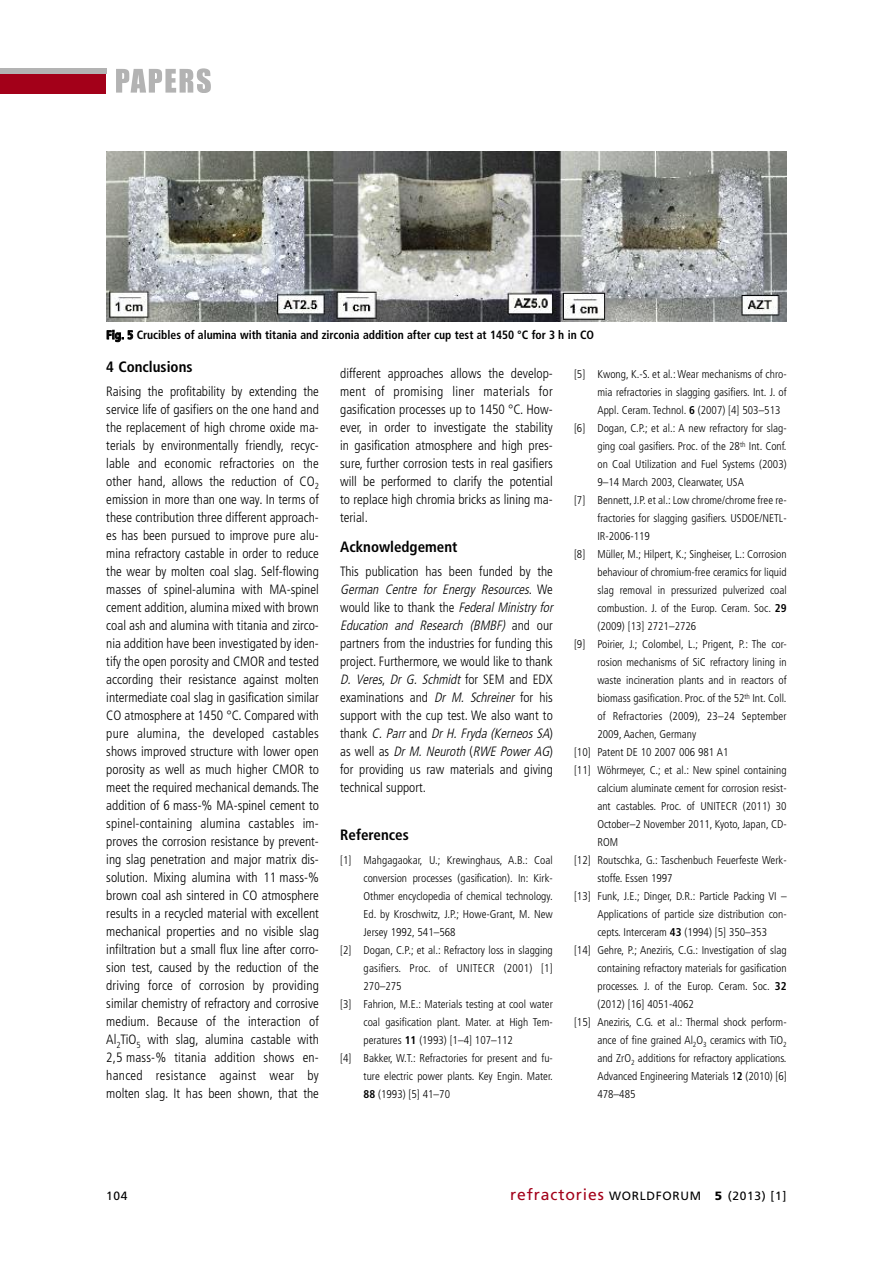
<style>
.page{position:relative;width:893px;height:1263px;background:#fff}
.page>*{position:absolute;margin:0;border:0;box-sizing:border-box;transform-origin:0 0}
.t1{font:700 condensed 15px "Frutiger";color:#000}
.t2{font:300 condensed 13.5px/18px "Frutiger";color:#000;text-align:justify}
.t3{font:700 condensed 12px "Frutiger";color:#000}
.t4{font:12px "Frutiger";letter-spacing:.055em;color:#000}
.t5{font:300 condensed 11.25px "Frutiger";color:#000}
.t6{font:300 condensed 11.25px "Frutiger";letter-spacing:.02em;color:#000}
.s1{font-style:italic}
.s2{font-weight:700}
.s3{font-size:15.75px;color:#a30019}
.s4{font-weight:900}
</style>
<div class="page">
<div style="left:0;top:74px;width:106px;height:20px;background:#a30019"></div>
<div style="left:0;top:68px;width:106px;height:6px;background:#b3b3b3"></div>
<svg style="left:116px;top:68px;width:95px;height:25px"></svg>
<img style="left:106px;top:152px;width:681px;height:170px">
<p class="t3" style="left:106px;top:330px;width:489px">Fig. 5 Crucibles of alumina with titania and zirconia addition after cup test at 1450 °C for 3 h in CO</p>
<p class="t2" style="left:340px;top:365px;width:214px">different approaches allows the develop&shy;ment of promising liner materials for gasification processes up to 1450 °C. How&shy;ever, in order to investigate the stability in gasification atmosphere and high pres&shy;sure, further corrosion tests in real gasifiers will be performed to clarify the potential to replace high chromia bricks as lining ma&shy;terial.</p>
<p class="t1" style="left:340px;top:541px;width:119px">Acknowledgement</p>
<p class="t2" style="left:340px;top:563px;width:217px;text-align:left">This publication has been funded by the <span class="s1">German Centre for Energy Resources</span>. W e would like to thank the <span class="s1">FederalMinistry for Education and Research (BMBF)</span> a n d o u r partners from the industries for funding this project. Furthermore, we would like to thank <span class="s1">D. Veres</span>, <span class="s1">Dr G. Schmidt</span> for SEM and EDX examinations and <span class="s1">Dr M. Schreiner</span> for his support with the cup test. We also want to t h a n k <span class="s1">C. Parr</span> a n d <span class="s1">Dr H. Fryda (Kerneos SA</span>) a s w e l l a s <span class="s1">Dr M. Neuroth</span> ( <span class="s1">RWE Power AG</span>) for providing us raw materials and giving technical support.</p>
<p class="t1" style="left:340px;top:829px;width:70px">References</p>
<p class="t5" style="left:340px;top:856px;width:214px">[1] Mahgagaokar, U.; Krewinghaus, A.B.: Coal</p>
<p class="t5" style="left:364px;top:874px;width:191px">conversion processes (gasification). In: Kirk-</p>
<p class="t5" style="left:364px;top:892px;width:191px">Othmer encyclopedia of chemical technology.</p>
<p class="t5" style="left:364px;top:910px;width:191px">Ed. by Kroschwitz, J.P.; Howe-Grant, M. New</p>
<p class="t5" style="left:364px;top:928px;width:94px">Jersey 1992, 541–568</p>
<p class="t5" style="left:340px;top:946px;width:214px">[2] Dogan, C.P.; et al.: Refractory loss in slagging</p>
<p class="t6" style="left:364px;top:964px;width:191px">gasifiers. Proc. of UNITECR (2001) [1]</p>
<p class="t5" style="left:364px;top:982px;width:40px">270–275</p>
<p class="t5" style="left:340px;top:1000px;width:214px">[3] Fahrion, M.E.: Materials testing at cool water</p>
<p class="t5" style="left:364px;top:1018px;width:191px">coal gasification plant. Mater. at High Tem-</p>
<p class="t5" style="left:364px;top:1036px;width:151px">peratures <span class="s2">11</span> (1993) [1–4] 107–112</p>
<p class="t5" style="left:340px;top:1054px;width:214px">[4] Bakker, W.T.: Refractories for present and fu-</p>
<p class="t5" style="left:364px;top:1072px;width:191px">ture electric power plants. Key Engin. Mater.</p>
<p class="t5" style="left:364px;top:1090px;width:88px"><span class="s2">88</span> (1993) [5] 41–70</p>
<p class="t1" style="left:106px;top:361px;width:88px">4 Conclusions</p>
<p class="t2" style="left:106px;top:383px;width:214px">Raising the profitability by extending the service life of gasifiers on the one hand and the replacement of high chrome oxide ma&shy;terials by environmentally friendly, recyc&shy;lable and economic refractories on the other hand, allows the reduction of CO<sub>2 </sub>emission in more than one way. In terms of these contribution three different approach&shy;es has been pursued to improve pure alu&shy;mina refractory castable in order to reduce the wear by molten coal slag. Self-flowing masses of spinel-alumina with MA-spinel cement addition, alumina mixed with brown coal ash and alumina with titania and zirco&shy;nia addition have been investigated by iden&shy;tify the open porosity and CMOR and tested according their resistance against molten intermediate coal slag in gasification similar CO atmosphere at 1450 °C. Compared with pure alumina, the developed castables shows improved structure with lower open porosity as well as much higher CMOR to meet the required mechanical demands. The addition of 6 mass-% MA-spinel cement to spinel-containing alumina castables im&shy;proves the corrosion resistance by prevent&shy;ing slag penetration and major matrix dis&shy;solution. Mixing alumina with 11 mass-% brown coal ash sintered in CO atmosphere results in a recycled material with excellent mechanical properties and no visible slag infiltration but a small flux line after corro&shy;sion test, caused by the reduction of the driving force of corrosion by providing similar chemistry of refractory and corrosive medium. Because of the interaction of Al<sub>2</sub>TiO<sub>5</sub> with slag, alumina castable with 2,5 mass-% titania addition shows en&shy;hanced resistance against wear by molten slag. It has been shown, that the</p>
<p class="t5" style="left:574px;top:370px;width:214px">[5] Kwong, K.-S. et al.: Wear mechanisms of chro-</p>
<p class="t5" style="left:597px;top:388px;width:191px">mia refractories in slagging gasifiers. Int. J. of</p>
<p class="t5" style="left:597px;top:406px;width:185px">Appl. Ceram. Technol. <span class="s2">6</span> (2007) [4] 503–513</p>
<p class="t5" style="left:574px;top:424px;width:214px">[6] Dogan, C.P.; et al.: A new refractory for slag-</p>
<p class="t5" style="left:597px;top:442px;width:191px">ging coal gasifiers. Proc. of the 28<sup>th</sup> Int. Conf.</p>
<p class="t5" style="left:597px;top:460px;width:191px">on Coal Utilization and Fuel Systems (2003)</p>
<p class="t5" style="left:597px;top:478px;width:148px">9–14 March 2003, Clearwater, USA</p>
<p class="t5" style="left:574px;top:496px;width:214px">[7] Bennett, J.P. et al.: Low chrome/chrome free re-</p>
<p class="t5" style="left:597px;top:514px;width:191px">fractories for slagging gasifiers. USDOE/NETL-</p>
<p class="t5" style="left:597px;top:532px;width:54px">IR-2006-119</p>
<p class="t5" style="left:574px;top:550px;width:214px">[8] Müller, M.; Hilpert, K.; Singheiser, L.: Corrosion</p>
<p class="t5" style="left:597px;top:568px;width:191px">behaviour of chromium-free ceramics for liquid</p>
<p class="t5" style="left:597px;top:586px;width:191px">slag removal in pressurized pulverized coal</p>
<p class="t5" style="left:597px;top:604px;width:191px">combustion. J. of the Europ. Ceram. Soc. <span class="s2">29</span></p>
<p class="t5" style="left:597px;top:622px;width:100px">(2009) [13] 2721–2726</p>
<p class="t5" style="left:574px;top:640px;width:214px">[9] Poirier, J.; Colombel, L.; Prigent, P.: The cor-</p>
<p class="t5" style="left:597px;top:658px;width:191px">rosion mechanisms of SiC refractory lining in</p>
<p class="t5" style="left:597px;top:676px;width:191px">waste incineration plants and in reactors of</p>
<p class="t5" style="left:597px;top:694px;width:191px">biomass gasification. Proc. of the 52<sup>th</sup> Int. Coll.</p>
<p class="t5" style="left:597px;top:712px;width:191px">of Refractories (2009), 23–24 September</p>
<p class="t5" style="left:597px;top:730px;width:100px">2009, Aachen, Germany</p>
<p class="t5" style="left:574px;top:748px;width:156px">[10] Patent DE 10 2007 006 981 A1</p>
<p class="t5" style="left:574px;top:766px;width:214px">[11] Wöhrmeyer, C.; et al.: New spinel containing</p>
<p class="t5" style="left:597px;top:784px;width:191px">calcium aluminate cement for corrosion resist-</p>
<p class="t5" style="left:597px;top:802px;width:191px">ant castables. Proc. of UNITECR (2011) 30</p>
<p class="t5" style="left:597px;top:820px;width:191px">October–2 November 2011, Kyoto, Japan, CD-</p>
<p class="t5" style="left:597px;top:838px;width:22px">ROM</p>
<p class="t5" style="left:574px;top:856px;width:214px">[12] Routschka, G.: Taschenbuch Feuerfeste Werk-</p>
<p class="t5" style="left:597px;top:874px;width:77px">stoffe. Essen 1997</p>
<p class="t5" style="left:574px;top:892px;width:214px">[13] Funk, J.E.; Dinger, D.R.: Particle Packing VI –</p>
<p class="t5" style="left:597px;top:910px;width:191px">Applications of particle size distribution con-</p>
<p class="t5" style="left:597px;top:928px;width:171px">cepts. Interceram <span class="s2">43</span> (1994) [5] 350–353</p>
<p class="t5" style="left:574px;top:946px;width:214px">[14] Gehre, P.; Aneziris, C.G.: Investigation of slag</p>
<p class="t5" style="left:597px;top:964px;width:191px">containing refractory materials for gasification</p>
<p class="t5" style="left:597px;top:982px;width:191px">processes. J. of the Europ. Ceram. Soc. <span class="s2">32</span></p>
<p class="t5" style="left:597px;top:1000px;width:98px">(2012) [16] 4051-4062</p>
<p class="t5" style="left:574px;top:1018px;width:214px">[15] Aneziris, C.G. et al.: Thermal shock perform-</p>
<p class="t5" style="left:597px;top:1036px;width:191px">ance of fine grained Al<sub>2</sub>O<sub>3</sub> ceramics with TiO<sub>2</sub></p>
<p class="t5" style="left:597px;top:1054px;width:191px">and ZrO<sub>2</sub> additions for refractory applications.</p>
<p class="t5" style="left:597px;top:1072px;width:191px">Advanced Engineering Materials 1<span class="s2">2</span> (2010) [6]</p>
<p class="t5" style="left:597px;top:1090px;width:40px">478–485</p>
<p class="t4" style="left:106px;top:1191px;width:23px">104</p>
<p class="t4" style="left:510px;top:1191px;width:278px"><span class="s3">refractories</span> WORLDFORUM <span class="s4">5</span> (2013) [1]</p>
</div>
